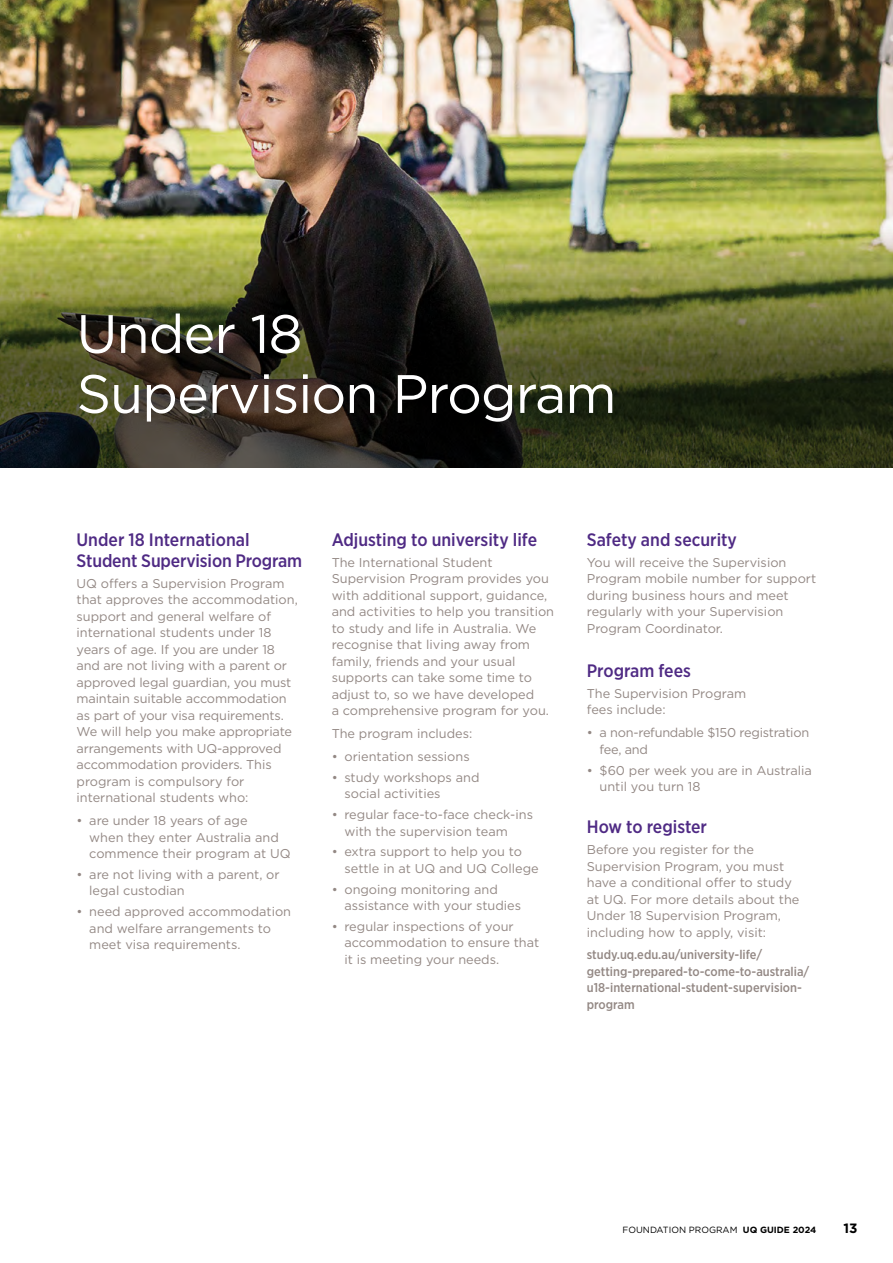
<style>
.page{position:relative;width:893px;height:1263px;background:#fff}
.page>*{position:absolute;margin:0;border:0;box-sizing:border-box;transform-origin:0 0}
.t1{font:54px/60px "Gotham";letter-spacing:-.02em;color:#fff}
.t2{font:500 18px/21px "Gotham Narrow";color:#4f2a84}
.t3{font:700 13.5px "Gotham";color:#000}
.t4{font:12.75px/16.5px "Gotham";color:#938884}
.t5{font:500 12.75px/16.5px "Gotham Narrow";color:#938884}
.t6{font:12.75px/16.5px "Gotham";letter-spacing:-.02em;color:#938884}
.t7{font:9px "Gotham";color:#000}
.s1{font-weight:700}
</style>
<div class="page">
<img style="left:0;top:0;width:893px;height:91px">
<img style="left:0;top:91px;width:893px;height:377px">
<h1 class="t1" style="left:77px;top:303px;width:541px">Under 18<br>Supervision Program</h1>
<h2 class="t2" style="left:77px;top:529px;width:227px">Under 18 International<br>Student Supervision Program</h2>
<p class="t4" style="left:77px;top:575px;width:223px">UQ offers a Supervision Program that approves the accommodation, support and general welfare of international students under 18 years of age. If you are under 18 and are not living with a parent or approved legal guardian, you must maintain suitable accommodation as part of your visa requirements.<br>We will help you make appropriate arrangements with UQ-approved accommodation providers. This program is compulsory for international students who:</p>
<p class="t4" style="left:89px;top:812px;width:203px;text-indent:-13px">• are under 18 years of age<br>when they enter Australia and commence their program at UQ</p>
<p class="t4" style="left:89px;top:866px;width:192px;text-indent:-13px">• are not living with a parent, or legal custodian</p>
<p class="t4" style="left:89px;top:903px;width:203px;text-indent:-13px">• need approved accommodation and welfare arrangements to meet visa requirements.</p>
<h2 class="t2" style="left:332px;top:529px;width:207px">Adjusting to university life</h2>
<p class="t4" style="left:332px;top:554px;width:224px">The International Student<br>Supervision Program provides you with additional support, guidance, and activities to help you transition to study and life in Australia. We recognise that living away from family, friends and your usual supports can take some time to adjust to, so we have developed<br>a comprehensive program for you.</p>
<p class="t4" style="left:332px;top:725px;width:142px">The program includes:</p>
<p class="t4" style="left:332px;top:748px;width:140px">• orientation sessions</p>
<p class="t4" style="left:344px;top:769px;width:137px;text-indent:-13px">• study workshops and social activities</p>
<p class="t4" style="left:344px;top:806px;width:190px;text-indent:-13px">• regular face-to-face check-ins with the supervision team</p>
<p class="t4" style="left:344px;top:843px;width:196px;text-indent:-13px">• extra support to help you to settle in at UQ and UQ College</p>
<p class="t4" style="left:344px;top:880px;width:178px;text-indent:-13px">• ongoing monitoring and assistance with your studies</p>
<p class="t4" style="left:344px;top:918px;width:196px;text-indent:-13px">• regular inspections of your accommodation to ensure that it is meeting your needs.</p>
<h2 class="t2" style="left:587px;top:529px;width:152px">Safety and security</h2>
<p class="t4" style="left:587px;top:554px;width:231px">You will receive the Supervision<br>Program mobile number for support during business hours and meet regularly with your Supervision<br>Program Coordinator.</p>
<h2 class="t2" style="left:587px;top:660px;width:106px">Program fees</h2>
<p class="t4" style="left:587px;top:685px;width:161px">The Supervision Program fees include:</p>
<p class="t6" style="left:600px;top:724px;width:211px;text-indent:-13px">• a non-refundable $150 registration fee, and</p>
<p class="t4" style="left:600px;top:761px;width:214px;text-indent:-13px">• $60 per week you are in Australia until you turn 18</p>
<h2 class="t2" style="left:587px;top:816px;width:122px">How to register</h2>
<p class="t4" style="left:587px;top:841px;width:214px">Before you register for the<br>Supervision Program, you must have a conditional offer to study at UQ. For more details about the<br>Under 18 Supervision Program, including how to apply, visit:</p>
<p class="t5" style="left:587px;top:946px;width:224px">study.uq.edu.au/university-life/ getting-prepared-to-come-to-australia/ u18-international-student-supervision&shy;program</p>
<p class="t7" style="left:623px;top:1224px;width:195px">FOUNDATION PROGRAM <span class="s1">UQ GUIDE 2024</span></p>
<p class="t3" style="left:843px;top:1219px;width:15px">13</p>
</div>
